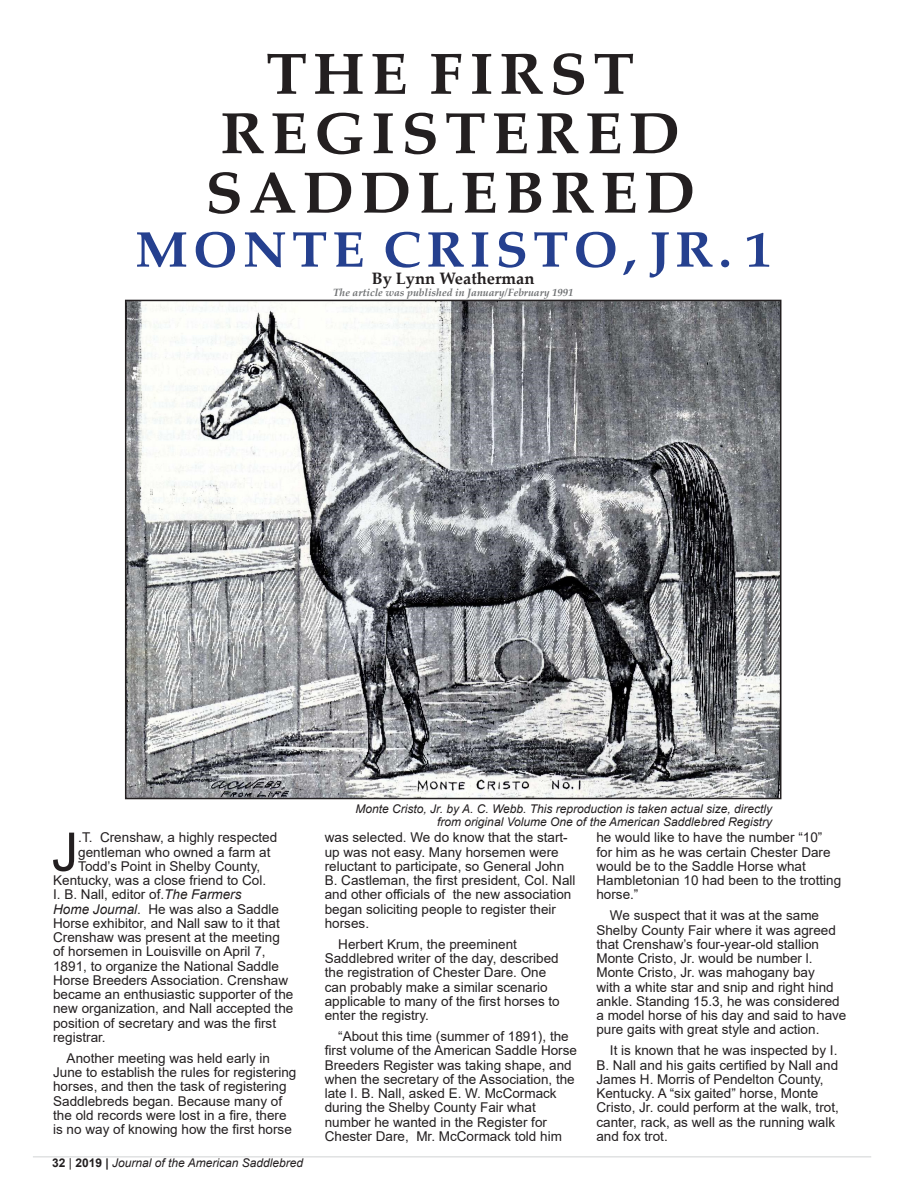
<style>
.page{position:relative;width:905px;height:1202px;background:#fff}
.page>*{position:absolute;margin:0;border:0;box-sizing:border-box;transform-origin:0 0}
.t1{font:700 57.75px/59.4px "Palatino Linotype";letter-spacing:.1em;color:#231f20;text-align:center;scale:1.07 1}
.t2{font:53.25px "Arial";color:#231f20}
.t3{font:700 49.8px "Palatino Linotype";letter-spacing:.1em;color:#25408f;scale:1.07 1}
.t4{font:700 16.5px "Palatino Linotype";color:#231f20}
.t5{font:13.5px/14.2px "Arial";color:#231f20}
.t6{font:italic 12px/13.5px "Arial";color:#231f20;text-align:right}
.t7{font:italic 700 10.5px "Palatino Linotype";color:#6d6f71}
.s1{font-style:italic}
.s2{font-weight:700;font-style:normal}
.s3{font-style:normal}
</style>
<div class="page">
<hr style="left:33px;top:1156px;width:838px;height:1px;background:#d1d3d4">
<img style="left:128px;top:303px;width:650px;height:493px">
<div style="left:125px;top:300px;width:656px;height:499px;border:2px solid #231f20"></div>
<p class="t1" style="left:205px;top:42px;width:459px">THE FIRST<br>REGISTERED<br>SADDLEBRED</p>
<p class="t3" style="left:135px;top:214px;width:596px">MONTE CRISTO, JR. 1</p>
<p class="t4" style="left:372px;top:267px;width:164px">By Lynn Weatherman</p>
<p class="t7" style="left:333px;top:285px;width:242px">The article was published in January/February 1991</p>
<p class="t2" style="left:52px;top:815px;width:28px">J</p>
<p class="t5" style="left:78px;top:830px;width:200px">.T. Crenshaw, a highly respected</p>
<p class="t5" style="left:78px;top:844px;width:194px">gentleman who owned a farm at</p>
<p class="t5" style="left:78px;top:858px;width:183px">Todd’s Point in Shelby County,</p>
<p class="t5" style="left:53px;top:873px;width:214px">Kentucky, was a close friend to Col.</p>
<p class="t5" style="left:53px;top:887px;width:190px">I. B. Nall, editor of.<span class="s1">The Farmers</span></p>
<p class="t5" style="left:53px;top:901px;width:227px"><span class="s1">Home Journal</span>. He was also a Saddle</p>
<p class="t5" style="left:53px;top:915px;width:228px">Horse exhibitor, and Nall saw to it that</p>
<p class="t5" style="left:53px;top:930px;width:228px">Crenshaw was present at the meeting</p>
<p class="t5" style="left:53px;top:944px;width:214px">of horsemen in Louisville on April 7,</p>
<p class="t5" style="left:53px;top:958px;width:227px">1891, to organize the National Saddle</p>
<p class="t5" style="left:53px;top:972px;width:236px">Horse Breeders Association. Crenshaw</p>
<p class="t5" style="left:53px;top:987px;width:242px">became an enthusiastic supporter of the</p>
<p class="t5" style="left:53px;top:1001px;width:242px">new organization, and Nall accepted the</p>
<p class="t5" style="left:53px;top:1015px;width:224px">position of secretary and was the first</p>
<p class="t5" style="left:53px;top:1029px;width:54px">registrar.</p>
<p class="t5" style="left:53px;top:1050px;width:245px;text-indent:14px">Another meeting was held early in June to establish the rules for registering horses, and then the task of registering Saddlebreds began. Because many of the old records were lost in a fire, there is no way of knowing how the first horse</p>
<p class="t6" style="left:52px;top:1156px;width:252px"><span class="s2">32</span> <span class="s3">|</span> <span class="s2">2019 |</span> Journal of the American Saddlebred</p>
<p class="t6" style="left:355px;top:801px;width:418px">Monte Cristo, Jr. by A. C. Webb. This reproduction is taken actual size, directly from original Volume One of the American Saddlebred Registry</p>
<p class="t5" style="left:325px;top:830px;width:252px">was selected. We do know that the start&shy;up was not easy. Many horsemen were reluctant to participate, so General John B. Castleman, the first president, Col. Nall and other officials of the new association began soliciting people to register their horses.</p>
<p class="t5" style="left:325px;top:936px;width:236px;text-indent:14px">Herbert Krum, the preeminent Saddlebred writer of the day, described the registration of Chester Dare. One can probably make a similar scenario applicable to many of the first horses to enter the registry.</p>
<p class="t5" style="left:325px;top:1029px;width:254px;text-indent:14px">“About this time (summer of 1891), the first volume of the American Saddle Horse Breeders Register was taking shape, and when the secretary of the Association, the late I. B. Nall, asked E. W. McCormack during the Shelby County Fair what number he wanted in the Register for Chester Dare, Mr. McCormack told him</p>
<p class="t5" style="left:596px;top:830px;width:246px">he would like to have the number “10” for him as he was certain Chester Dare would be to the Saddle Horse what<br>Hambletonian 10 had been to the trotting horse.”</p>
<p class="t5" style="left:596px;top:908px;width:251px;text-indent:14px">We suspect that it was at the same Shelby County Fair where it was agreed that Crenshaw’s four-year-old stallion Monte Cristo, Jr. would be number l.<br>Monte Cristo, Jr. was mahogany bay<br>with a white star and snip and right hind ankle. Standing 15.3, he was considered a model horse of his day and said to have pure gaits with great style and action.</p>
<p class="t5" style="left:596px;top:1043px;width:244px;text-indent:14px">It is known that he was inspected by I.<br>B. Nall and his gaits certified by Nall and James H. Morris of Pendelton County, Kentucky. A “six gaited” horse, Monte Cristo, Jr. could perform at the walk, trot, canter, rack, as well as the running walk and fox trot.</p>
</div>
